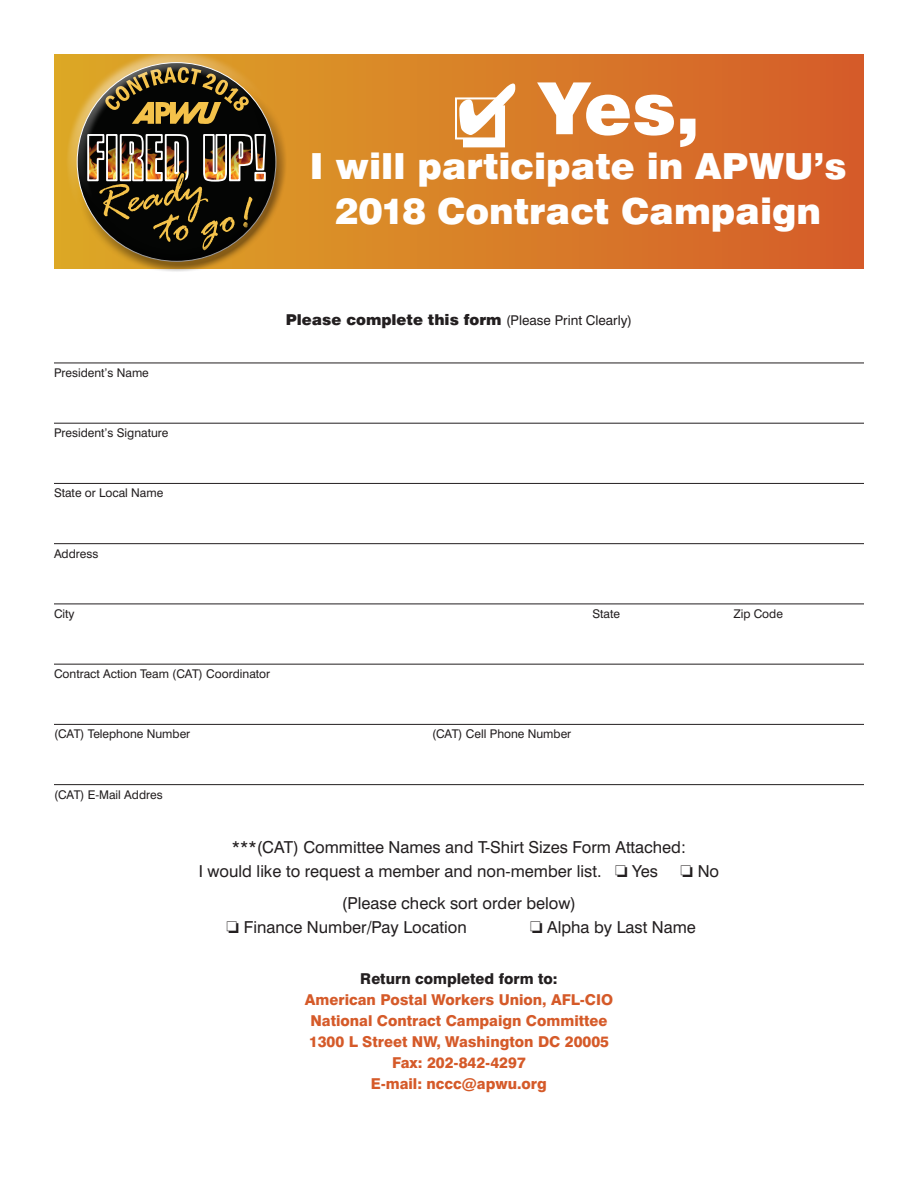
<style>
.page{position:relative;width:918px;height:1188px;background:#fff}
.page>*{position:absolute;margin:0;border:0;box-sizing:border-box;transform-origin:0 0}
.t1{font:900 72px "Swiss 721 BT";color:#fff}
.t2{font:900 36px/45px "Swiss 721 BT";color:#fff;text-align:center}
.t3{font:16.5px/24px "Swiss 721 BT";color:#231f20}
.t4{font:800 15px/21px "Swiss 721 BT";color:#d55a29;text-align:center}
.t5{font:900 15px "Swiss 721 BT";color:#231f20}
.t6{font:800 15px "Swiss 721 BT";color:#231f20}
.t7{font:12px "Swiss 721 BT";color:#231f20}
.s1{font-weight:400;font-size:13.5px}
</style>
<div class="page">
<svg style="left:54px;top:54px;width:810px;height:215px;background:#d77828"></svg>
<div style="left:66px;top:52px;width:203px;height:163px;background:#fff;opacity:.45"></div>
<div style="left:79px;top:94px;width:208px;height:178px;background:#231f20;opacity:.45"></div>
<hr style="left:54px;top:363px;width:810px;height:1px;background:#231f20">
<hr style="left:54px;top:423px;width:810px;height:1px;background:#231f20">
<hr style="left:54px;top:483px;width:810px;height:1px;background:#231f20">
<hr style="left:54px;top:543px;width:810px;height:1px;background:#231f20">
<hr style="left:54px;top:604px;width:810px;height:1px;background:#231f20">
<hr style="left:54px;top:664px;width:810px;height:1px;background:#231f20">
<hr style="left:54px;top:724px;width:810px;height:1px;background:#231f20">
<hr style="left:54px;top:784px;width:810px;height:1px;background:#231f20">
<div style="left:455px;top:97px;width:50px;height:50px;background:#d98128"></div>
<h1 class="t1" style="left:457px;top:65px;width:244px">✔ Yes,</h1>
<h2 class="t2" style="left:310px;top:144px;width:538px">I will participate in APWU’s<br>2018 Contract Campaign</h2>
<p class="t7" style="left:54px;top:365px;width:96px">President’s Name</p>
<p class="t7" style="left:54px;top:426px;width:116px">President’s Signature</p>
<p class="t7" style="left:54px;top:486px;width:111px">State or Local Name</p>
<p class="t7" style="left:54px;top:546px;width:46px">Address</p>
<p class="t5" style="left:286px;top:311px;width:348px">Please complete this form <span class="s1">(Please Print Clearly)</span></p>
<p class="t7" style="left:54px;top:606px;width:22px">City</p>
<p class="t7" style="left:592px;top:606px;width:29px">State</p>
<p class="t7" style="left:734px;top:606px;width:51px">Zip Code</p>
<p class="t7" style="left:54px;top:666px;width:218px">Contract Action Team (CAT) Coordinator</p>
<p class="t7" style="left:54px;top:727px;width:138px">(CAT) Telephone Number</p>
<p class="t7" style="left:432px;top:727px;width:141px">(CAT) Cell Phone Number</p>
<p class="t7" style="left:54px;top:787px;width:110px">(CAT) E-Mail Addres</p>
<p class="t3" style="left:199px;top:835px;width:489px;text-indent:33px">***(CAT) Committee Names and T-Shirt Sizes Form Attached:<br>I would like to request a member and non-member list. ❏ Yes</p>
<p class="t3" style="left:681px;top:859px;width:40px">❏ No</p>
<p class="t3" style="left:227px;top:891px;width:351px;text-indent:115px">(Please check sort order below) ❏ Finance Number/Pay Location</p>
<p class="t3" style="left:530px;top:915px;width:167px">❏ Alpha by Last Name</p>
<p class="t6" style="left:360px;top:970px;width:199px">Return completed form to:</p>
<p class="t4" style="left:305px;top:989px;width:310px">American Postal Workers Union, AFL-CIO<br>National Contract Campaign Committee<br>1300 L Street NW, Washington DC 20005<br>Fax: 202-842-4297<br>E-mail: nccc@apwu.org</p>
</div>
